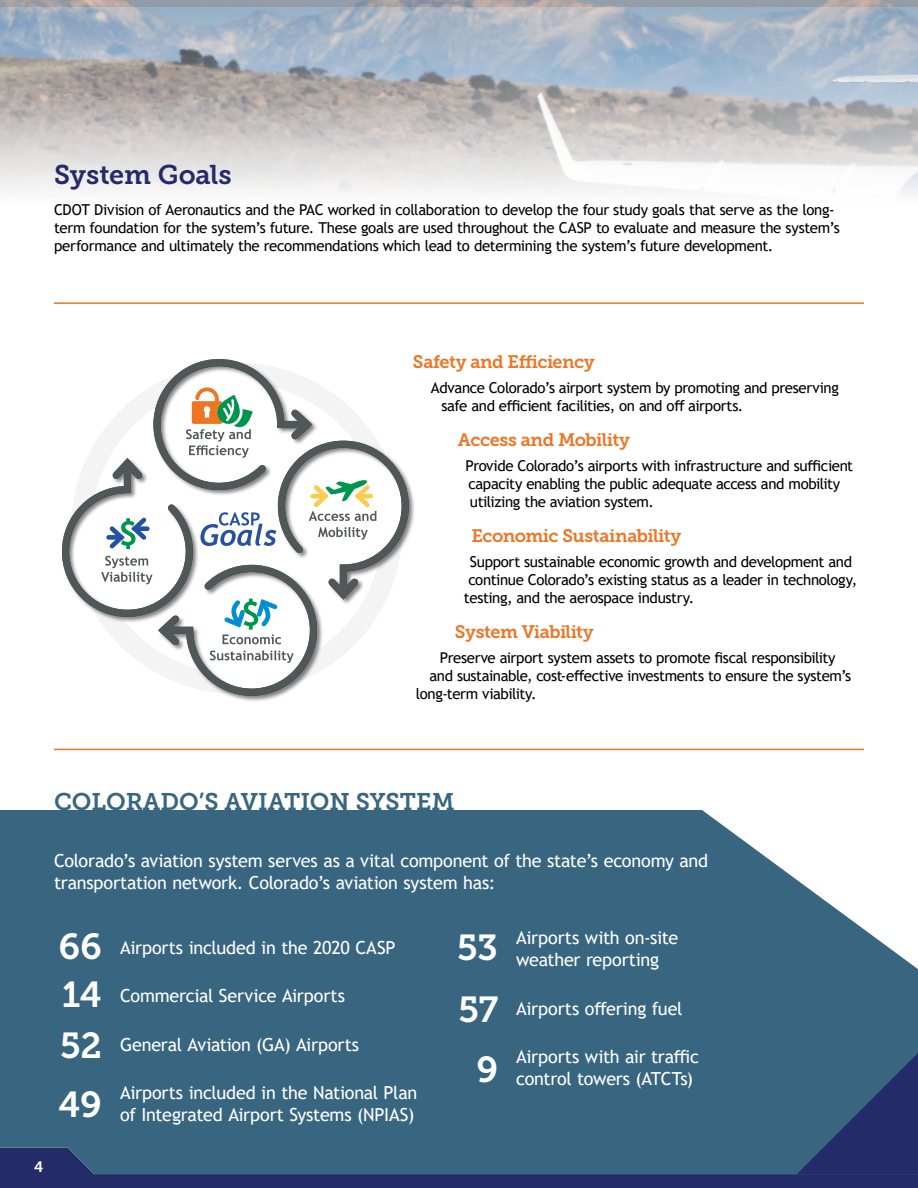
<style>
.page{position:relative;width:918px;height:1188px;background:#fff}
.page>*{position:absolute;margin:0;border:0;box-sizing:border-box;transform-origin:0 0}
.Normal_White{font:36px "Museo Slab 700";letter-spacing:-.015em;color:#fff}
.Subhead_Blue{font:27px "Museo Slab 700";letter-spacing:-.005em;color:#242b69}
.Light_Blue_Header_3{font:24px "Museo Slab 700";color:#386680}
.Normal_White-2{font:18px/21.6px "Trebuchet MS";letter-spacing:-.01em;color:#fff}
.Subhead_Orange{font:18px "Museo Slab 700";letter-spacing:-.025em;color:#ed7524}
.t1{font:15px/18px "Trebuchet MS";letter-spacing:-.025em;color:#000}
.t2{font:15px "Museo Slab 700";color:#fff}
</style>
<div class="page">
<div style="left:0;top:1174px;width:918px;height:14px;background:#242b69"></div>
<svg style="left:94px;top:1174px;width:41px;height:1px"></svg>
<img style="left:0;top:0;width:918px;height:195px">
<div style="left:0;top:810px;width:918px;height:364px;background:#386680"></div>
<svg style="left:796px;top:1053px;width:122px;height:121px"></svg>
<svg style="left:61px;top:359px;width:351px;height:340px"></svg>
<hr style="left:54px;top:302px;width:810px;height:2px;background:#ed7524">
<hr style="left:54px;top:749px;width:810px;height:1px;background:#ed7524">
<p class="Subhead_Blue" style="left:54px;top:159px;width:179px">System Goals</p>
<p class="t1" style="left:54px;top:201px;width:787px">CDOT Division of Aeronautics and the PAC worked in collaboration to develop the four study goals that serve as the long&shy;term foundation for the system’s future. These goals are used throughout the CASP to evaluate and measure the system’s performance and ultimately the recommendations which lead to determining the system’s future development.</p>
<p class="Subhead_Orange" style="left:413px;top:352px;width:183px">Safety and Efficiency</p>
<p class="t1" style="left:441px;top:379px;width:399px;text-indent:-10px">Advance Colorado’s airport system by promoting and preserving safe and efficient facilities, on and off airports.</p>
<p class="Subhead_Orange" style="left:458px;top:430px;width:173px">Access and Mobility</p>
<p class="t1" style="left:465px;top:456px;width:389px">Provide Colorado’s airports with infrastructure and sufficient capacity enabling the public adequate access and mobility utilizing the aviation system.</p>
<p class="Subhead_Orange" style="left:471px;top:526px;width:211px">Economic Sustainability</p>
<p class="t1" style="left:470px;top:552px;width:384px">Support sustainable economic growth and development and</p>
<p class="t1" style="left:468px;top:570px;width:390px">continue Colorado’s existing status as a leader in technology,</p>
<p class="t1" style="left:464px;top:588px;width:232px">testing, and the aerospace industry.</p>
<p class="Subhead_Orange" style="left:455px;top:621px;width:140px">System Viability</p>
<p class="t1" style="left:440px;top:648px;width:397px">Preserve airport system assets to promote fiscal responsibility</p>
<p class="t1" style="left:429px;top:666px;width:423px">and sustainable, cost-effective investments to ensure the system’s</p>
<p class="t1" style="left:416px;top:684px;width:122px">long-term viability.</p>
<p class="Light_Blue_Header_3" style="left:54px;top:788px;width:402px">COLORADO’S AVIATION SYSTEM</p>
<p class="Normal_White-2" style="left:54px;top:850px;width:656px">Colorado’s aviation system serves as a vital component of the state’s economy and transportation network. Colorado’s aviation system has:</p>
<p class="t2" style="left:34px;top:1158px;width:11px">4</p>
<p class="Normal_White" style="left:59px;top:926px;width:45px">66</p>
<p class="Normal_White" style="left:457px;top:927px;width:42px">53</p>
<p class="Normal_White" style="left:62px;top:974px;width:41px">14</p>
<p class="Normal_White-2" style="left:120px;top:936px;width:277px">Airports included in the 2020 CASP</p>
<p class="Normal_White-2" style="left:120px;top:985px;width:226px">Commercial Service Airports</p>
<p class="Normal_White-2" style="left:120px;top:1034px;width:241px">General Aviation (GA) Airports</p>
<p class="Normal_White-2" style="left:120px;top:1082px;width:299px">Airports included in the National Plan of Integrated Airport Systems (NPIAS)</p>
<p class="Normal_White" style="left:458px;top:989px;width:41px">57</p>
<p class="Normal_White" style="left:60px;top:1025px;width:43px">52</p>
<p class="Normal_White" style="left:476px;top:1049px;width:23px">9</p>
<p class="Normal_White" style="left:59px;top:1084px;width:45px">49</p>
<p class="Normal_White-2" style="left:516px;top:927px;width:164px">Airports with on-site weather reporting</p>
<p class="Normal_White-2" style="left:516px;top:997px;width:168px">Airports offering fuel</p>
<p class="Normal_White-2" style="left:516px;top:1046px;width:184px">Airports with air traffic control towers (ATCTs)</p>
</div>
